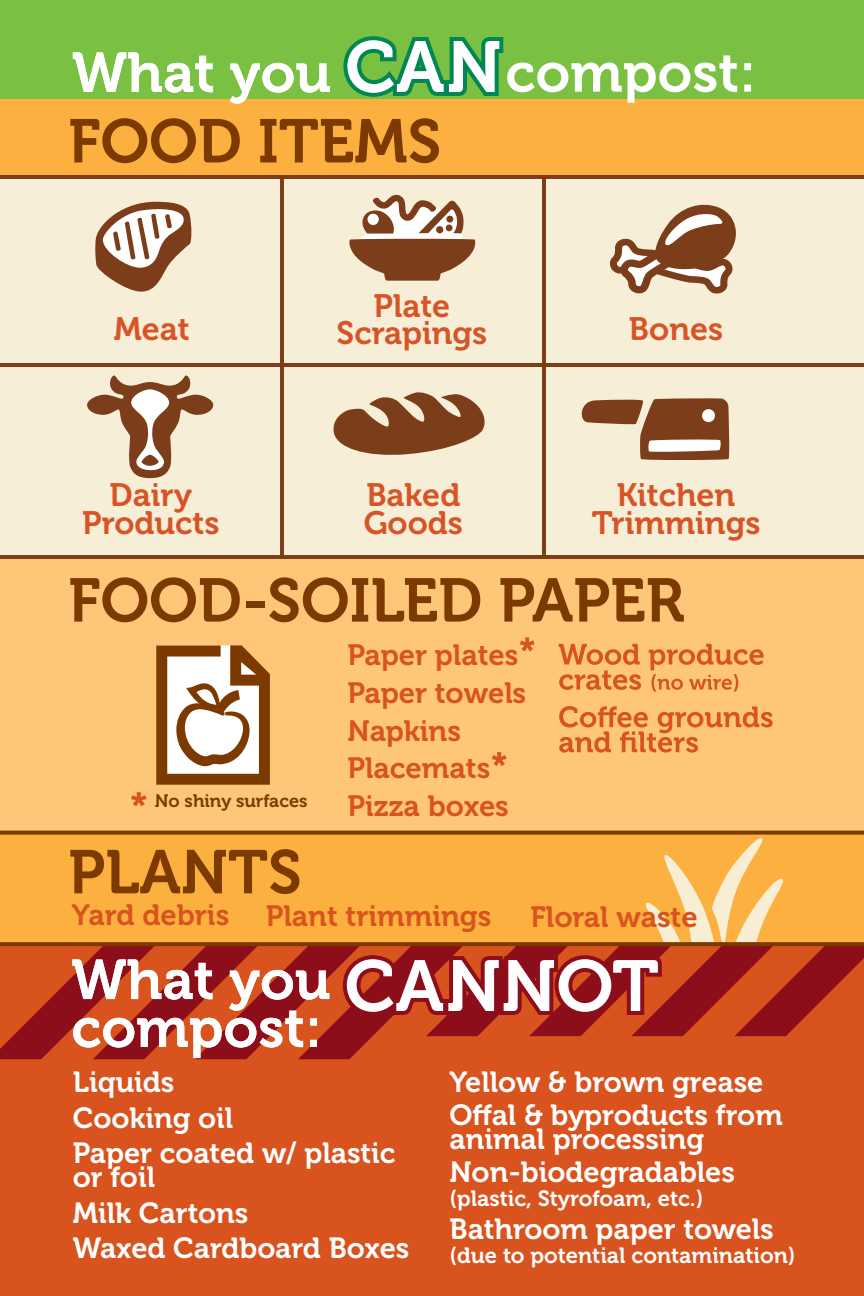
<style>
.page{position:relative;width:864px;height:1296px;background:#fff}
.page>*{position:absolute;margin:0;border:0;box-sizing:border-box;transform-origin:0 0}
.t1{font:61.2px "Museo 700";color:#7c3a00}
.t2{font:55.8px "Museo 700";color:#fff}
.t3{font:32.2px/27.6px "Museo 700";color:#d75427;text-align:center}
.t4{font:29.2px/37.6px "Museo 700";color:#d9531e}
.t5{font:29px/35.6px "Museo 700";color:#fff}
.t6{font:22px "Museo 700";color:#fff}
.t7{font:18px "Museo 700";color:#7c3a00}
.s1{font-size:71.8px}
</style>
<div class="page">
<div style="left:0;top:0;width:864px;height:105px;background:#7ac143"></div>
<div style="left:0;top:100px;width:864px;height:85px;background:#fbb040"></div>
<div style="left:0;top:553px;width:864px;height:279px;background:#fdc679"></div>
<div style="left:0;top:943px;width:864px;height:353px;background:#d9531e"></div>
<svg style="left:156px;top:645px;width:114px;height:140px;background:#c3a487"></svg>
<div style="left:0;top:179px;width:864px;height:376px;background:#f6eed7"></div>
<svg style="left:331px;top:392px;width:155px;height:66px;background:#a97f60"></svg>
<svg style="left:609px;top:201px;width:133px;height:93px;background:#c2a48b"></svg>
<svg style="left:87px;top:375px;width:126px;height:103px;background:#cbb198"></svg>
<svg style="left:578px;top:398px;width:152px;height:63px;background:#af886d"></svg>
<svg style="left:95px;top:202px;width:97px;height:90px"></svg>
<hr style="left:280px;top:179px;width:3px;height:380px;background:#7b3d1a">
<hr style="left:542px;top:177px;width:4px;height:382px;background:#7b3d1a">
<svg style="left:347px;top:195px;width:130px;height:86px;background:#b8967d"></svg>
<div style="left:436px;top:226px;width:7px;height:7px;background:#7b3d1a;border-radius:50%"></div>
<div style="left:446px;top:225px;width:7px;height:6px;background:#7b3d1a;border-radius:50%"></div>
<div style="left:446px;top:216px;width:7px;height:7px;background:#7b3d1a;border-radius:50%"></div>
<svg style="left:339px;top:36px;width:168px;height:64px"></svg>
<svg style="left:0;top:835px;width:864px;height:224px"></svg>
<svg style="left:559px;top:644px;width:81px;height:21px"></svg>
<svg style="left:559px;top:671px;width:82px;height:19px"></svg>
<svg style="left:649px;top:644px;width:115px;height:48px"></svg>
<svg style="left:559px;top:706px;width:214px;height:47px"></svg>
<hr style="left:0;top:175px;width:864px;height:4px;background:#7b3d1a">
<hr style="left:0;top:363px;width:864px;height:4px;background:#7b3d1a">
<hr style="left:0;top:555px;width:864px;height:4px;background:#7b3d1a">
<svg style="left:0;top:831px;width:864px;height:4px;background:#884506"></svg>
<svg style="left:0;top:942px;width:864px;height:4px;background:#7f3d02"></svg>
<svg style="left:520px;top:637px;width:15px;height:14px"></svg>
<svg style="left:131px;top:792px;width:16px;height:14px"></svg>
<svg style="left:492px;top:752px;width:15px;height:14px"></svg>
<h2 class="t2" style="left:72px;top:41px;width:686px">What you <span class="s1">CAN</span>compost:</h2>
<h1 class="t1" style="left:68px;top:107px;width:374px">FOOD ITEMS</h1>
<p class="t3" style="left:336px;top:292px;width:152px">Plate<br>Scrapings</p>
<p class="t3" style="left:114px;top:316px;width:78px">Meat</p>
<p class="t3" style="left:629px;top:316px;width:96px">Bones</p>
<p class="t3" style="left:82px;top:481px;width:139px">Dairy<br>Products</p>
<p class="t3" style="left:364px;top:481px;width:101px;text-align:left">Baked<br>Goods</p>
<p class="t3" style="left:592px;top:481px;width:170px">Kitchen<br>Trimmings</p>
<h1 class="t1" style="left:68px;top:566px;width:618px">FOOD-SOILED PAPER</h1>
<p class="t7" style="left:155px;top:791px;width:154px">No shiny surfaces</p>
<h1 class="t1" style="left:68px;top:838px;width:235px">PLANTS</h1>
<p class="t4" style="left:347px;top:637px;width:180px">Paper plates<br>Paper towels<br>Napkins<br>Placemats<br>Pizza boxes</p>
<p class="t4" style="left:72px;top:897px;width:421px">Yard debris Plant trimmings</p>
<p class="t4" style="left:530px;top:898px;width:169px">Floral waste</p>
<h2 class="t2" style="left:71px;top:949px;width:589px">What you <span class="s1">CANNOT</span></h2>
<h2 class="t2" style="left:71px;top:997px;width:252px">compost:</h2>
<p class="t5" style="left:73px;top:1065px;width:324px">Liquids<br>Cooking oil<br>Paper coated w/ plastic</p>
<p class="t5" style="left:73px;top:1160px;width:338px">or foil<br>Milk Cartons<br>Waxed Cardboard Boxes</p>
<p class="t5" style="left:449px;top:1066px;width:335px;line-height:33px">Yellow &amp; brown grease<br>Offal &amp; byproducts from</p>
<p class="t5" style="left:449px;top:1123px;width:287px;line-height:33px">animal processing<br>Non-biodegradables</p>
<p class="t6" style="left:449px;top:1186px;width:255px">(plastic, Styrofoam, etc.)</p>
<p class="t5" style="left:449px;top:1212px;width:326px">Bathroom paper towels</p>
<p class="t6" style="left:449px;top:1243px;width:348px">(due to potential contamination)</p>
</div>
